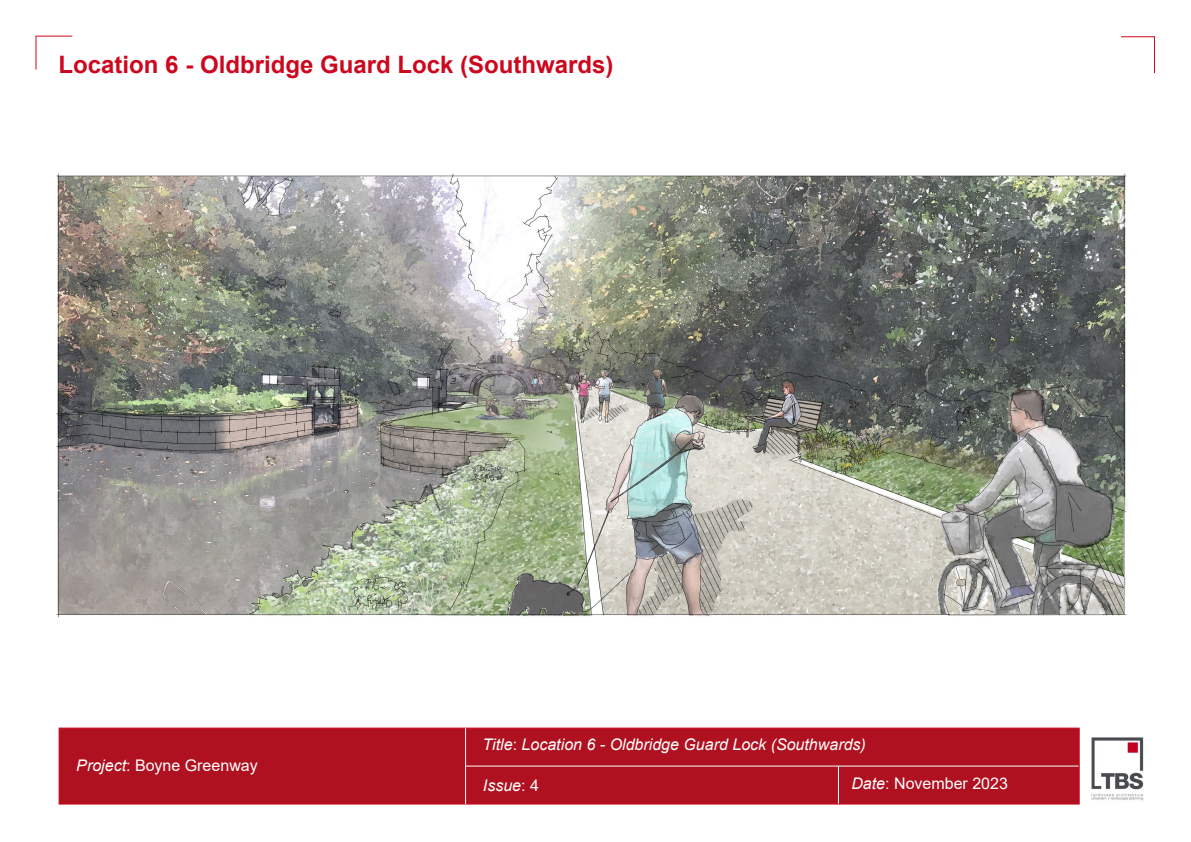
<style>
.page{position:relative;width:1191px;height:842px;background:#fff}
.page>*{position:absolute;margin:0;border:0;box-sizing:border-box;transform-origin:0 0}
.t1{font:700 24px "Arial";color:#cd071e}
.t2{font:italic 16px "Arial";color:#fff}
.t3{font:16px "Arial";color:#fff}
.s1{font-style:italic}
.s2{font-style:normal}
</style>
<div class="page">
<div style="left:59px;top:728px;width:1020px;height:76px;background:#af1120;border:1px solid #cd071e"></div>
<hr style="left:465px;top:765px;width:613px;height:1px;background:#fff">
<hr style="left:465px;top:728px;width:1px;height:76px;background:#fff">
<hr style="left:838px;top:766px;width:1px;height:37px;background:#fff">
<img style="left:1091px;top:737px;width:53px;height:64px">
<hr style="left:36px;top:36px;width:1px;height:34px;background:#cd071e">
<hr style="left:1121px;top:37px;width:33px;height:1px;background:#cd071e">
<hr style="left:36px;top:36px;width:36px;height:1px;background:#cd071e">
<hr style="left:1154px;top:36px;width:1px;height:37px;background:#cd071e">
<img style="left:56px;top:173px;width:1071px;height:445px">
<h1 class="t1" style="left:59px;top:48px;width:556px">Location 6 - Oldbridge Guard Lock (Southwards)</h1>
<p class="t3" style="left:76px;top:754px;width:183px"><span class="s1">Project</span>: Boyne Greenway</p>
<p class="t2" style="left:482px;top:734px;width:385px">Title<span class="s2">:</span> Location 6 - Oldbridge Guard Lock (Southwards)</p>
<p class="t2" style="left:483px;top:775px;width:58px">Issue<span class="s2">: 4</span></p>
<p class="t3" style="left:851px;top:773px;width:158px"><span class="s1">Date</span>: November 2023</p>
</div>
